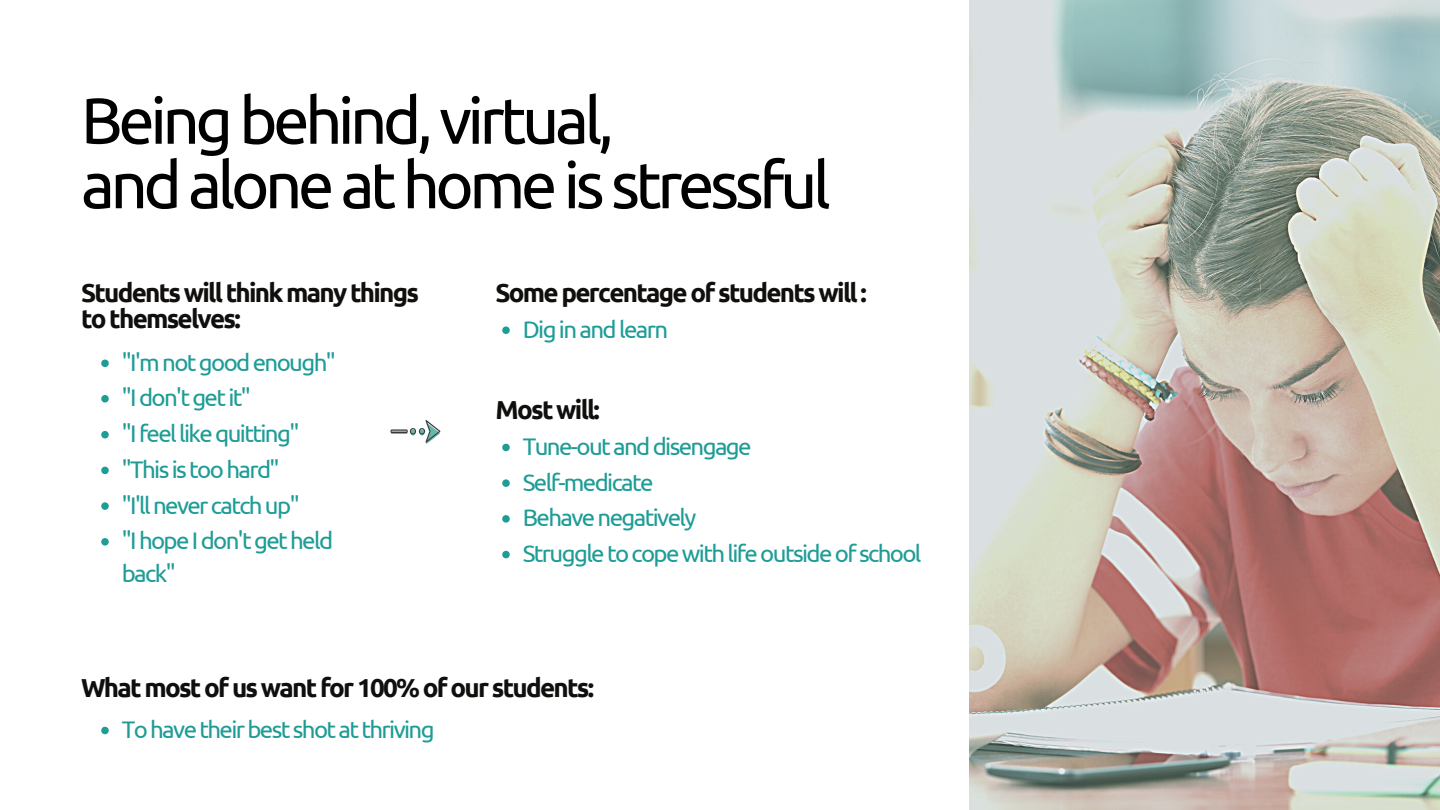
<style>
.page{position:relative;width:1440px;height:810px;background:#fff}
.page>*{position:absolute;margin:0;border:0;box-sizing:border-box;transform-origin:0 0}
.t1{font:65px "Ubuntu";letter-spacing:-.065em;color:#000}
.t2{font:700 26px/25.5px "Ubuntu";letter-spacing:-.065em;color:#100f0d}
.t3{font:24px/33px "Ubuntu";letter-spacing:-.065em;color:#1e9c96}
</style>
<div class="page">
<img style="left:970px;top:0;width:470px;height:810px">
<img style="left:390px;top:420px;width:51px;height:24px">
<svg style="left:502px;top:326px;width:8px;height:8px"></svg>
<svg style="left:101px;top:360px;width:8px;height:7px"></svg>
<svg style="left:101px;top:395px;width:8px;height:8px"></svg>
<svg style="left:101px;top:467px;width:8px;height:7px"></svg>
<svg style="left:101px;top:502px;width:8px;height:8px"></svg>
<svg style="left:101px;top:431px;width:8px;height:7px"></svg>
<svg style="left:101px;top:538px;width:8px;height:8px"></svg>
<svg style="left:101px;top:727px;width:8px;height:7px"></svg>
<svg style="left:502px;top:444px;width:8px;height:7px"></svg>
<svg style="left:502px;top:479px;width:8px;height:8px"></svg>
<svg style="left:502px;top:551px;width:8px;height:7px"></svg>
<svg style="left:502px;top:515px;width:8px;height:8px"></svg>
<p class="t1" style="left:81px;top:83px;width:534px">Being behind, virtual,</p>
<p class="t1" style="left:81px;top:148px;width:751px">and alone at home is stressful</p>
<p class="t2" style="left:81px;top:280px;width:340px">Students will think many things to themselves:</p>
<p class="t3" style="left:122px;top:345px;width:216px">"I'm not good enough"</p>
<p class="t3" style="left:122px;top:381px;width:131px">"I don't get it"</p>
<p class="t3" style="left:122px;top:417px;width:179px">"I feel like quitting"</p>
<p class="t3" style="left:122px;top:452px;width:159px">"This is too hard"</p>
<p class="t3" style="left:122px;top:488px;width:179px">"I'll never catch up"</p>
<p class="t3" style="left:122px;top:524px;width:213px">"I hope I don't get held back"</p>
<p class="t2" style="left:496px;top:280px;width:373px">Some percentage of students will :</p>
<p class="t3" style="left:523px;top:312px;width:147px">Dig in and learn</p>
<p class="t2" style="left:496px;top:396px;width:106px">Most will:</p>
<p class="t3" style="left:523px;top:430px;width:230px">Tune-out and disengage</p>
<p class="t3" style="left:523px;top:465px;width:132px">Self-medicate</p>
<p class="t3" style="left:523px;top:501px;width:175px">Behave negatively</p>
<p class="t3" style="left:523px;top:537px;width:400px">Struggle to cope with life outside of school</p>
<p class="t2" style="left:81px;top:675px;width:515px">What most of us want for 100% of our students:</p>
<p class="t3" style="left:122px;top:713px;width:314px">To have their best shot at thriving</p>
</div>
